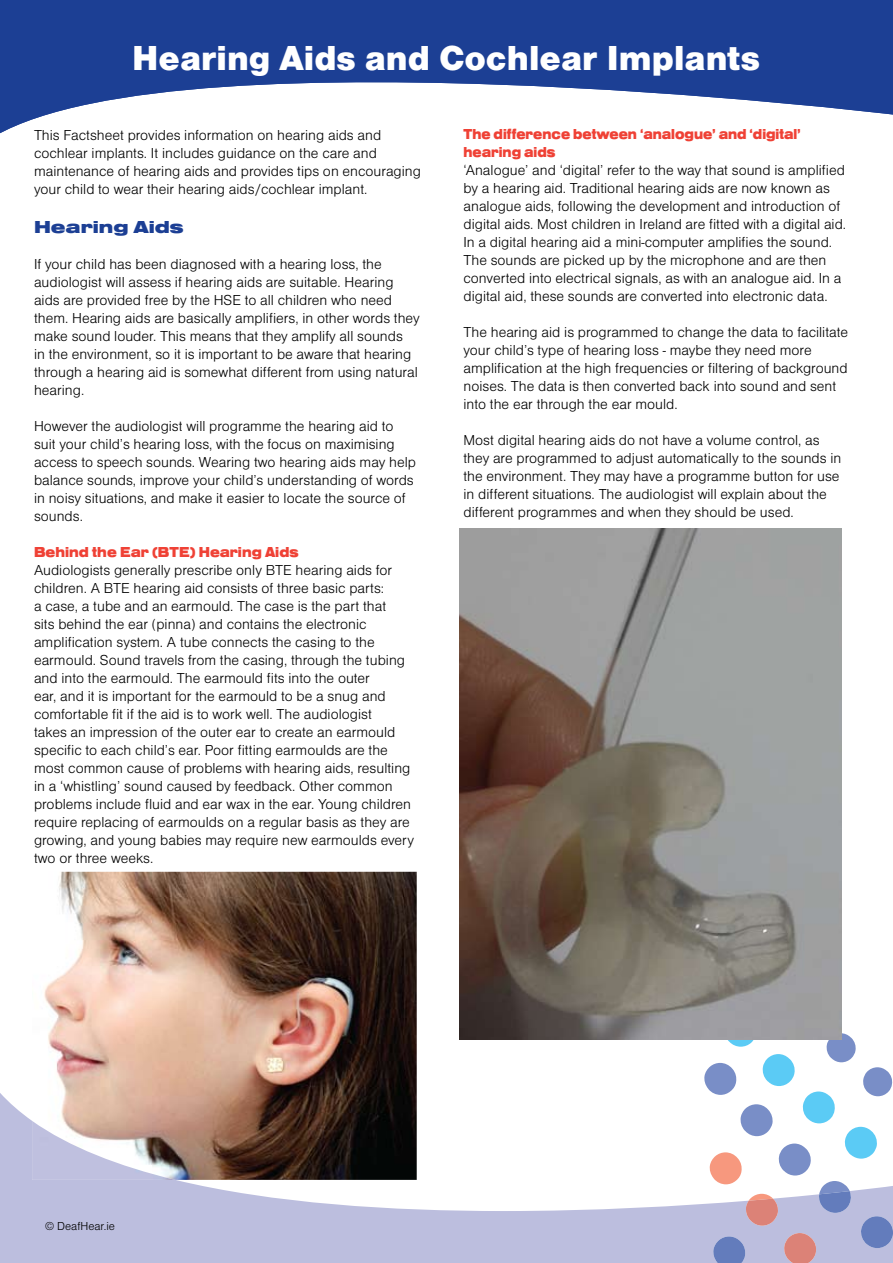
<style>
.page{position:relative;width:893px;height:1263px;background:#fff}
.page>*{position:absolute;margin:0;border:0;box-sizing:border-box;transform-origin:0 0}
.t1{font:36px "Nimbus San D Blac";color:#fff}
.t2{font:18px "Nimbus San D Blac Exte";color:#1c3f94}
.t3{font:15px/18px "Nimbus San D Ligh";color:#000}
.t4{font:15px/18px "Nimbus San D Blac Exte";color:#ef4135;scale:.75 1}
.t5{font:15px "Nimbus San D Blac Exte";color:#ef4135;scale:.8 1}
.t6{font:12px "Nimbus San D Ligh";color:#000}
</style>
<div class="page">
<img style="left:44px;top:872px;width:373px;height:221px">
<svg style="left:0;top:1093px;width:893px;height:170px"></svg>
<img style="left:32px;top:1121px;width:143px;height:59px">
<svg style="left:0;top:0;width:893px;height:134px;fill:#1c3f94"></svg>
<svg style="left:826px;top:1033px;width:30px;height:29px"></svg>
<svg style="left:863px;top:1067px;width:30px;height:29px"></svg>
<svg style="left:724px;top:1039px;width:33px;height:8px"></svg>
<svg style="left:762px;top:1054px;width:33px;height:32px"></svg>
<svg style="left:802px;top:1091px;width:33px;height:32px"></svg>
<svg style="left:844px;top:1127px;width:33px;height:32px"></svg>
<svg style="left:709px;top:1152px;width:33px;height:32px"></svg>
<svg style="left:745px;top:1194px;width:33px;height:32px"></svg>
<svg style="left:784px;top:1233px;width:33px;height:30px"></svg>
<svg style="left:704px;top:1063px;width:33px;height:32px"></svg>
<svg style="left:740px;top:1104px;width:33px;height:32px"></svg>
<svg style="left:778px;top:1143px;width:33px;height:32px"></svg>
<svg style="left:818px;top:1181px;width:33px;height:32px"></svg>
<svg style="left:860px;top:1216px;width:33px;height:32px"></svg>
<svg style="left:713px;top:1236px;width:33px;height:27px"></svg>
<img style="left:459px;top:529px;width:383px;height:510px">
<h1 class="t1" style="left:132px;top:37px;width:629px">Hearing Aids and Cochlear Implants</h1>
<h1 class="t1" style="left:250px;top:37px;width:394px">Coping With Diagnosis</h1>
<p class="t3" style="left:34px;top:125px;width:388px">This Factsheet provides information on hearing aids and cochlear implants. It includes guidance on the care and maintenance of hearing aids and provides tips on encouraging your child to wear their hearing aids/cochlear implant.</p>
<p class="t2" style="left:34px;top:217px;width:151px">Hearing Aids</p>
<p class="t3" style="left:34px;top:255px;width:387px">If your child has been diagnosed with a hearing loss, the audiologist will assess if hearing aids are suitable. Hearing aids are provided free by the HSE to all children who need them. Hearing aids are basically amplifiers, in other words they make sound louder. This means that they amplify all sounds<br>in the environment, so it is important to be aware that hearing through a hearing aid is somewhat different from using natural hearing.</p>
<p class="t3" style="left:34px;top:417px;width:383px">However the audiologist will programme the hearing aid to suit your child’s hearing loss, with the focus on maximising access to speech sounds. Wearing two hearing aids may help balance sounds, improve your child’s understanding of words in noisy situations, and make it easier to locate the source of sounds.</p>
<p class="t5" style="left:34px;top:544px;width:332px">Behind the Ear (BTE) Hearing Aids</p>
<p class="t3" style="left:34px;top:561px;width:382px">Audiologists generally prescribe only BTE hearing aids for children. A BTE hearing aid consists of three basic parts:<br>a case, a tube and an earmould. The case is the part that<br>sits behind the ear (pinna) and contains the electronic amplification system. A tube connects the casing to the earmould. Sound travels from the casing, through the tubing and into the earmould. The earmould fits into the outer<br>ear, and it is important for the earmould to be a snug and comfortable fit if the aid is to work well. The audiologist<br>takes an impression of the outer ear to create an earmould specific to each child’s ear. Poor fitting earmoulds are the most common cause of problems with hearing aids, resulting in a ‘whistling’ sound caused by feedback. Other common problems include fluid and ear wax in the ear. Young children require replacing of earmoulds on a regular basis as they are growing, and young babies may require new earmoulds every two or three weeks.</p>
<p class="t4" style="left:463px;top:125px;width:451px">The difference between ‘analogue’ and ‘digital’ hearing aids</p>
<p class="t3" style="left:463px;top:161px;width:384px">‘Analogue’ and ‘digital’ refer to the way that sound is amplified by a hearing aid. Traditional hearing aids are now known as analogue aids, following the development and introduction of digital aids. Most children in Ireland are fitted with a digital aid.<br>In a digital hearing aid a mini-computer amplifies the sound.<br>The sounds are picked up by the microphone and are then converted into electrical signals, as with an analogue aid. In a digital aid, these sounds are converted into electronic data.</p>
<p class="t3" style="left:463px;top:323px;width:386px">The hearing aid is programmed to change the data to facilitate your child’s type of hearing loss - maybe they need more amplification at the high frequencies or filtering of background noises. The data is then converted back into sound and sent into the ear through the ear mould.</p>
<p class="t3" style="left:463px;top:431px;width:379px">Most digital hearing aids do not have a volume control, as they are programmed to adjust automatically to the sounds in the environment. They may have a programme button for use in different situations. The audiologist will explain about the different programmes and when they should be used.</p>
<p class="t6" style="left:45px;top:1219px;width:71px">© DeafHear.ie</p>
</div>
